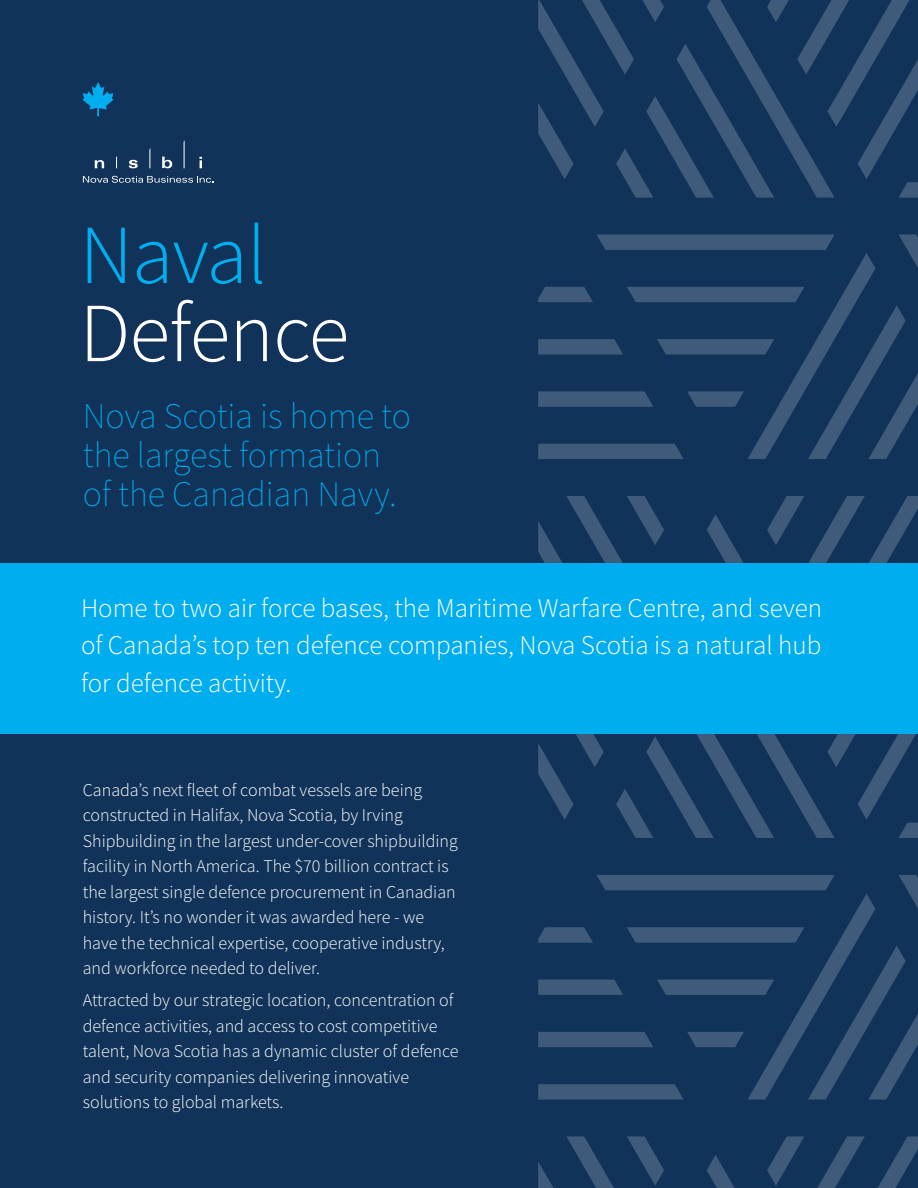
<style>
.page{position:relative;width:918px;height:1188px;background:#fff}
.page>*{position:absolute;margin:0;border:0;box-sizing:border-box;transform-origin:0 0}
.Body_Copy{font:300 84px "Source Sans Pro";letter-spacing:-.01em;color:#fff}
.Body_Copy-2{font:300 84px "Source Sans Pro";letter-spacing:-.01em;color:#00aeef}
.Body_Copy-3{font:200 36px/39px "Source Sans Pro";color:#00aeef}
.Body_Copy-4{font:300 27px/37.5px "Source Sans Pro";color:#fff;text-align:justify}
.Body_Copy-5{font:300 18px/25.5px "Source Sans Pro";color:#fff}
</style>
<div class="page">
<div style="left:0;top:729px;width:918px;height:459px;background:#113359"></div>
<div style="left:0;top:0;width:918px;height:575px;background:#113359"></div>
<svg style="left:767px;top:496px;width:151px;height:68px"></svg>
<svg style="left:707px;top:515px;width:39px;height:49px"></svg>
<svg style="left:538px;top:496px;width:126px;height:68px"></svg>
<svg style="left:538px;top:235px;width:380px;height:224px"></svg>
<svg style="left:538px;top:0;width:380px;height:198px"></svg>
<svg style="left:767px;top:1136px;width:151px;height:52px"></svg>
<svg style="left:707px;top:1155px;width:28px;height:33px"></svg>
<svg style="left:538px;top:1136px;width:126px;height:52px"></svg>
<svg style="left:538px;top:875px;width:380px;height:225px"></svg>
<svg style="left:538px;top:734px;width:380px;height:104px"></svg>
<div style="left:0;top:564px;width:918px;height:170px;background:#00aeef"></div>
<svg style="left:83px;top:176px;width:131px;height:7px"></svg>
<svg style="left:116px;top:156px;width:1px;height:12px"></svg>
<svg style="left:149px;top:149px;width:1px;height:19px"></svg>
<svg style="left:184px;top:140px;width:1px;height:28px"></svg>
<svg style="left:129px;top:160px;width:9px;height:8px"></svg>
<svg style="left:162px;top:157px;width:10px;height:11px"></svg>
<svg style="left:95px;top:160px;width:9px;height:8px"></svg>
<svg style="left:199px;top:157px;width:3px;height:11px"></svg>
<svg style="left:83px;top:82px;width:31px;height:34px"></svg>
<p class="Body_Copy-2" style="left:80px;top:204px;width:189px">Naval</p>
<p class="Body_Copy" style="left:80px;top:282px;width:271px">Defence</p>
<p class="Body_Copy-3" style="left:83px;top:397px;width:330px">Nova Scotia is home to the largest formation of the Canadian Navy.</p>
<p class="Body_Copy-4" style="left:81px;top:589px;width:743px">Home to two air force bases, the Maritime Warfare Centre, and seven of Canada’s top ten defence companies, Nova Scotia is a natural hub for defence activity.</p>
<p class="Body_Copy-5" style="left:83px;top:777px;width:377px">Canada’s next fleet of combat vessels are being constructed in Halifax, Nova Scotia, by Irving Shipbuilding in the largest under-cover shipbuilding facility in North America. The $70 billion contract is the largest single defence procurement in Canadian history. It’s no wonder it was awarded here - we have the technical expertise, cooperative industry, and workforce needed to deliver.</p>
<p class="Body_Copy-5" style="left:83px;top:988px;width:377px">Attracted by our strategic location, concentration of defence activities, and access to cost competitive talent, Nova Scotia has a dynamic cluster of defence and security companies delivering innovative solutions to global markets.</p>
</div>
